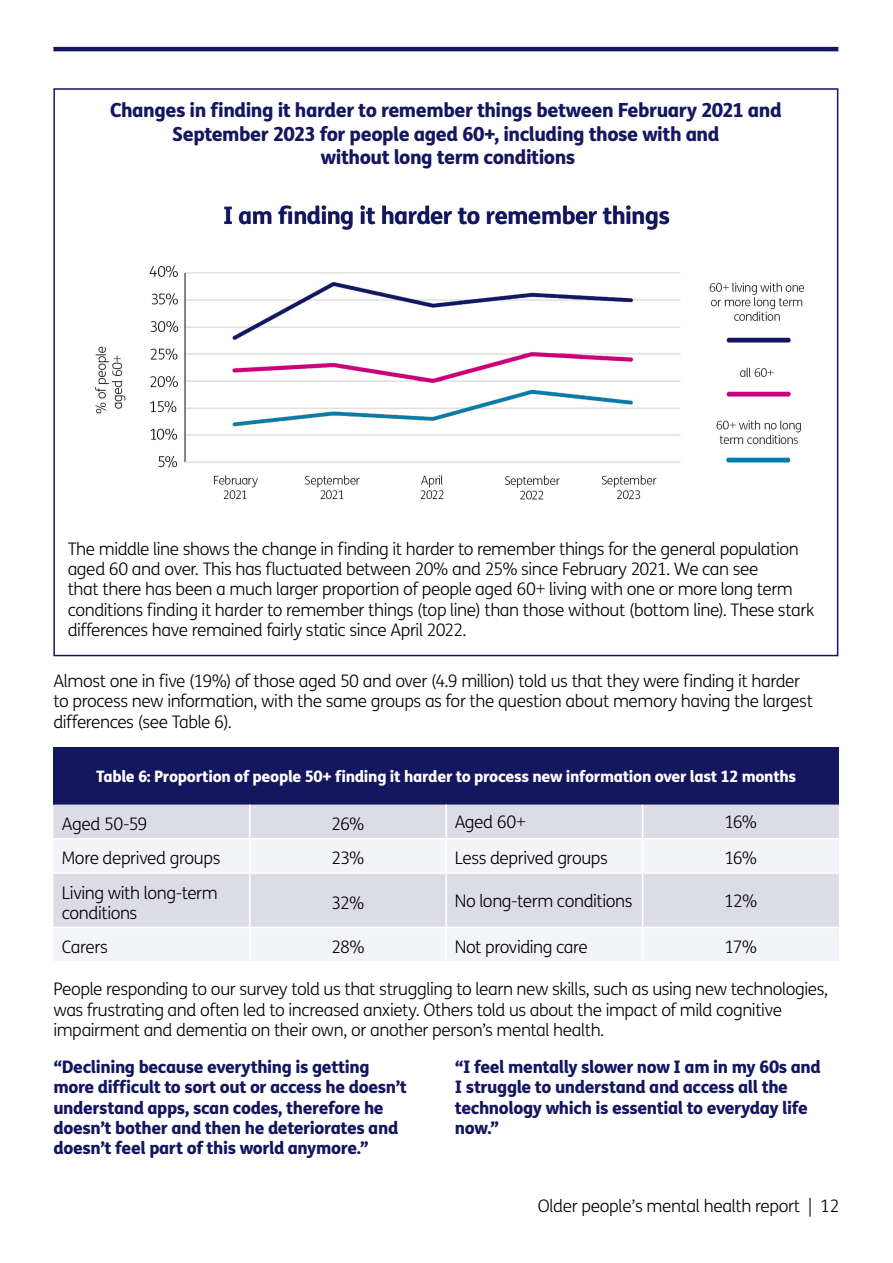
<style>
.page{position:relative;width:893px;height:1263px;background:#fff}
.page>*{position:absolute;margin:0;border:0;box-sizing:border-box;transform-origin:0 0}
.t1{font:800 19.5px/23.4px "FS Me";letter-spacing:-.025em;color:#141760;text-align:center}
.t2{font:300 17.25px/20.2px "FS Me";letter-spacing:-.025em;color:#000}
.t3{font:800 17.25px/20.2px "FS Me";letter-spacing:-.025em;color:#141760}
.t4{font:800 15.75px "FS Me";letter-spacing:-.02em;color:#fff}
</style>
<div class="page">
<hr style="left:53px;top:47px;width:785px;height:4px;background:#141760">
<img style="left:95px;top:205px;width:710px;height:295px">
<div style="left:53px;top:747px;width:786px;height:57px;background:#141760"></div>
<div style="left:53px;top:804px;width:786px;height:34px;background:#dcdce7"></div>
<svg style="left:53px;top:840px;width:786px;height:121px;fill:#f3f4f7"></svg>
<hr style="left:249px;top:804px;width:2px;height:34px;background:#fff">
<hr style="left:445px;top:804px;width:2px;height:34px;background:#fff">
<hr style="left:249px;top:839px;width:2px;height:33px;background:#fff">
<hr style="left:445px;top:839px;width:2px;height:33px;background:#fff">
<hr style="left:53px;top:872px;width:197px;height:2px;background:#fff">
<hr style="left:250px;top:872px;width:196px;height:2px;background:#fff">
<hr style="left:249px;top:874px;width:2px;height:53px;background:#fff">
<hr style="left:446px;top:872px;width:197px;height:2px;background:#fff">
<hr style="left:445px;top:874px;width:2px;height:53px;background:#fff">
<hr style="left:643px;top:872px;width:196px;height:2px;background:#fff">
<hr style="left:53px;top:927px;width:197px;height:1px;background:#fff">
<hr style="left:250px;top:927px;width:196px;height:1px;background:#fff">
<hr style="left:249px;top:928px;width:2px;height:33px;background:#fff">
<hr style="left:446px;top:927px;width:197px;height:1px;background:#fff">
<hr style="left:445px;top:928px;width:2px;height:33px;background:#fff">
<hr style="left:643px;top:927px;width:196px;height:1px;background:#fff">
<hr style="left:642px;top:804px;width:1px;height:34px;background:#fff">
<hr style="left:642px;top:839px;width:1px;height:33px;background:#fff">
<hr style="left:642px;top:874px;width:1px;height:53px;background:#fff">
<hr style="left:642px;top:928px;width:1px;height:33px;background:#fff">
<p class="t1" style="left:110px;top:97px;width:673px">Changes in finding it harder to remember things between February 2021 and<br>September 2023 for people aged 60+, including those with and<br>without long term conditions</p>
<p class="t2" style="left:68px;top:538px;width:748px">The middle line shows the change in finding it harder to remember things for the general population aged 60 and over. This has fluctuated between 20% and 25% since February 2021. We can see<br>that there has been a much larger proportion of people aged 60+ living with one or more long term conditions finding it harder to remember things (top line) than those without (bottom line). These stark differences have remained fairly static since April 2022.</p>
<p class="t2" style="left:53px;top:670px;width:761px">Almost one in five (19%) of those aged 50 and over (4.9 million) told us that they were finding it harder to process new information, with the same groups as for the question about memory having the largest differences (see Table 6).</p>
<p class="t4" style="left:96px;top:764px;width:702px">Table 6: Proportion of people 50+ finding it harder to process new information over last 12 months</p>
<p class="t2" style="left:62px;top:814px;width:87px">Aged 50-59</p>
<p class="t2" style="left:332px;top:814px;width:34px">26%</p>
<p class="t2" style="left:455px;top:811px;width:73px">Aged 60+</p>
<p class="t2" style="left:724px;top:811px;width:34px">16%</p>
<p class="t2" style="left:62px;top:848px;width:160px">More deprived groups</p>
<p class="t2" style="left:331px;top:848px;width:35px">23%</p>
<p class="t2" style="left:455px;top:848px;width:155px">Less deprived groups</p>
<p class="t2" style="left:724px;top:848px;width:34px">16%</p>
<p class="t2" style="left:62px;top:882px;width:157px">Living with long-term conditions</p>
<p class="t2" style="left:332px;top:892px;width:34px">32%</p>
<p class="t2" style="left:455px;top:890px;width:179px">No long-term conditions</p>
<p class="t2" style="left:724px;top:890px;width:35px">12%</p>
<p class="t2" style="left:62px;top:936px;width:47px">Carers</p>
<p class="t2" style="left:331px;top:936px;width:35px">28%</p>
<p class="t2" style="left:455px;top:936px;width:135px">Not providing care</p>
<p class="t2" style="left:725px;top:936px;width:34px">17%</p>
<p class="t2" style="left:53px;top:979px;width:776px">People responding to our survey told us that struggling to learn new skills, such as using new technologies, was frustrating and often led to increased anxiety. Others told us about the impact of mild cognitive impairment and dementia on their own, or another person’s mental health.</p>
<p class="t3" style="left:53px;top:1056px;width:355px">“Declining because everything is getting more difficult to sort out or access he doesn’t understand apps, scan codes, therefore he doesn’t bother and then he deteriorates and doesn’t feel part of this world anymore.”</p>
<p class="t3" style="left:455px;top:1056px;width:368px">“I feel mentally slower now I am in my 60s and I struggle to understand and access all the technology which is essential to everyday life now.”</p>
<p class="t2" style="left:538px;top:1196px;width:303px">Older people’s mental health report | 12</p>
</div>
